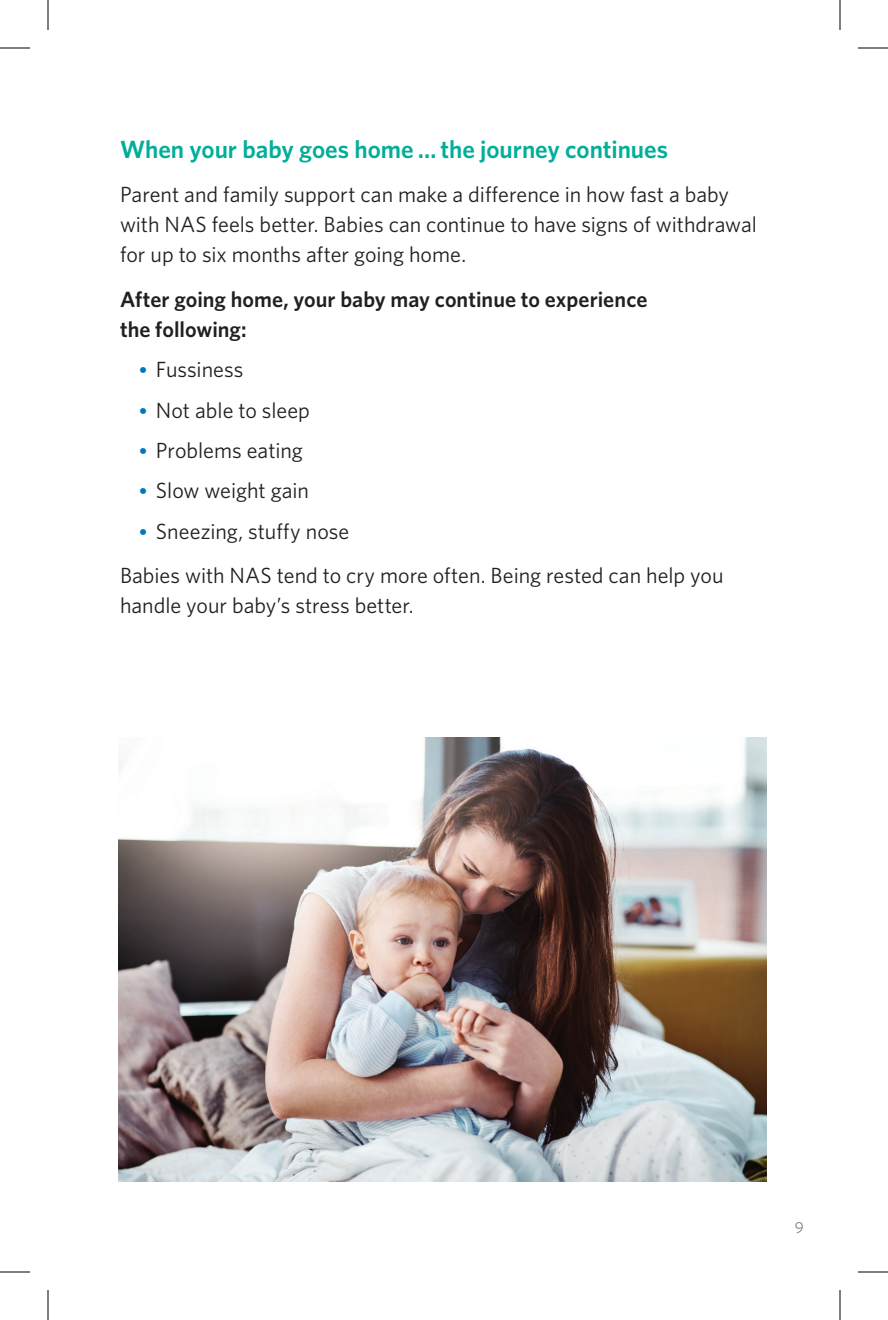
<style>
.page{position:relative;width:888px;height:1320px;background:#fff}
.page>*{position:absolute;margin:0;border:0;box-sizing:border-box;transform-origin:0 0}
.t1{font:600 25px "Whitney";color:#00ae9a}
.t2{font:22px/30px "Whitney";color:#231f20}
.t3{font:600 22px/30px "Whitney";color:#231f20}
.t4{font:16px "Whitney";color:#808285}
.s1{font-family:"Chronicle Text G1";color:#0076be}
</style>
<div class="page">
<img style="left:119px;top:738px;width:648px;height:444px">
<hr style="left:0;top:48px;width:30px;height:1px;background:#000">
<hr style="left:858px;top:48px;width:30px;height:1px;background:#000">
<hr style="left:0;top:1272px;width:30px;height:1px;background:#000">
<hr style="left:858px;top:1272px;width:30px;height:1px;background:#000">
<hr style="left:48px;top:0;width:1px;height:30px;background:#000">
<hr style="left:48px;top:1290px;width:1px;height:30px;background:#000">
<hr style="left:840px;top:0;width:1px;height:30px;background:#000">
<hr style="left:840px;top:1290px;width:1px;height:30px;background:#000">
<p class="t1" style="left:120px;top:133px;width:550px">When your baby goes home … the journey continues</p>
<p class="t2" style="left:120px;top:179px;width:638px">Parent and family support can make a difference in how fast a baby with NAS feels better. Babies can continue to have signs of withdrawal for up to six months after going home.</p>
<p class="t3" style="left:120px;top:284px;width:529px">After going home, your baby may continue to experience the following:</p>
<p class="t2" style="left:138px;top:354px;width:107px"><span class="s1">•</span> Fussiness</p>
<p class="t2" style="left:138px;top:394px;width:173px"><span class="s1">•</span> Not able to sleep</p>
<p class="t2" style="left:138px;top:435px;width:166px"><span class="s1">•</span> Problems eating</p>
<p class="t2" style="left:138px;top:475px;width:173px"><span class="s1">•</span> Slow weight gain</p>
<p class="t2" style="left:120px;top:508px;width:605px;line-height:44.4px;text-indent:18px"><span class="s1">•</span> Sneezing, stuffy nose<br>Babies with NAS tend to cry more often. Being rested can help you</p>
<p class="t2" style="left:120px;top:590px;width:295px">handle your baby’s stress better.</p>
<p class="t4" style="left:795px;top:1217px;width:11px">9</p>
</div>
